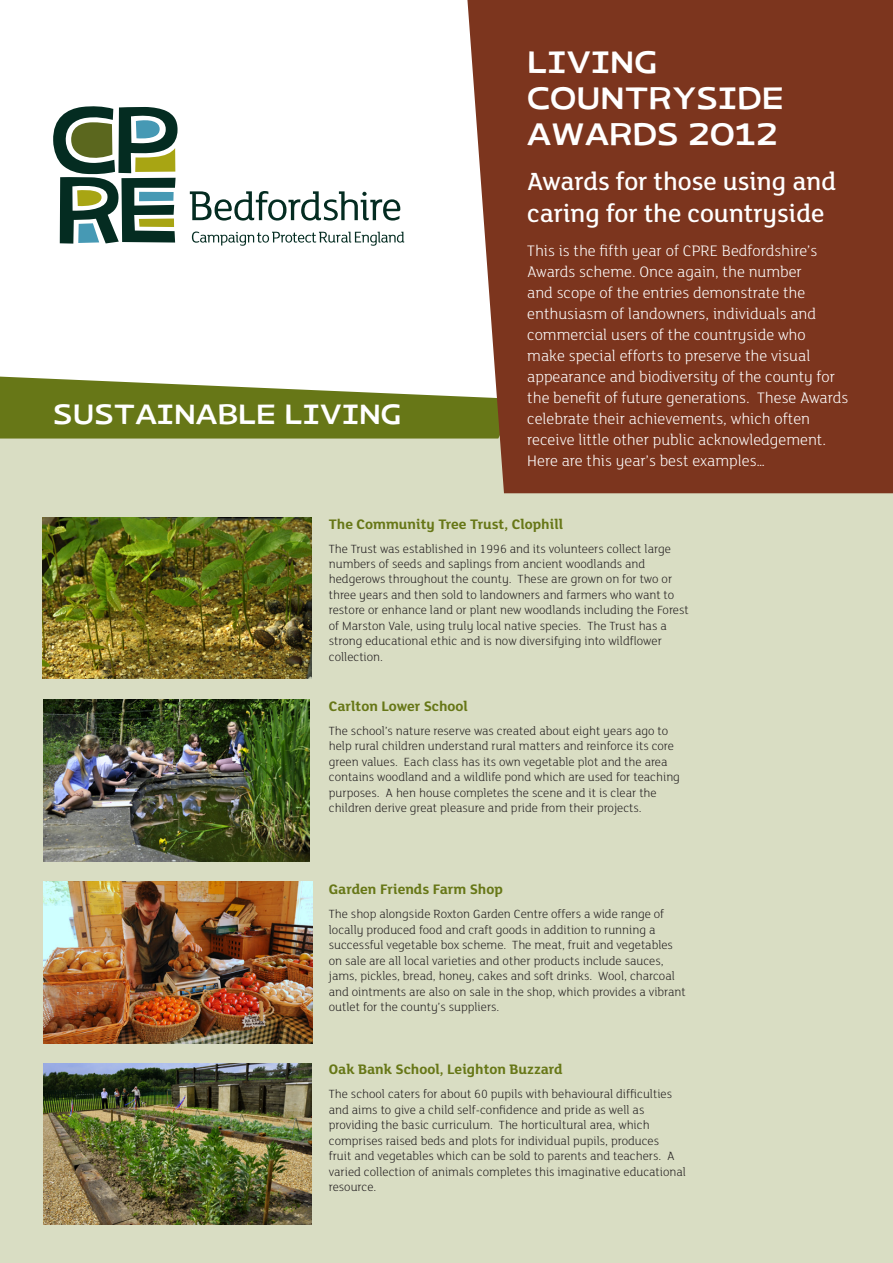
<style>
.page{position:relative;width:893px;height:1263px;background:#fff}
.page>*{position:absolute;margin:0;border:0;box-sizing:border-box;transform-origin:0 0}
.t1{font:30px/36px "Rustic Open";color:#fff}
.t2{font:500 27px/32.4px "FS Lola";color:#fff}
.t3{font:27px "Rustic Open";color:#fff}
.t4{font:300 16.5px/21px "FS Lola";color:#fff}
.t5{font:700 15px "FS Lola";color:#677717}
.t6{font:300 12.9px/15.5px "FS Lola";color:#231f20}
</style>
<div class="page">
<div style="left:0;top:420px;width:893px;height:843px;background:#d9ddc3"></div>
<svg style="left:0;top:377px;width:467px;height:61px"></svg>
<div style="left:467px;top:0;width:426px;height:493px;background:#7c351e"></div>
<svg style="left:53px;top:106px;width:125px;height:138px"></svg>
<svg style="left:192px;top:232px;width:212px;height:14px"></svg>
<svg style="left:190px;top:191px;width:210px;height:30px"></svg>
<img style="left:43px;top:517px;width:269px;height:162px">
<img style="left:43px;top:881px;width:270px;height:162px">
<img style="left:43px;top:699px;width:267px;height:162px">
<img style="left:43px;top:1063px;width:268px;height:162px">
<p class="t3" style="left:53px;top:402px;width:350px">SUSTAINABLE LIVING</p>
<p class="t1" style="left:527px;top:46px;width:258px">LIVING<br>COUNTRYSIDE<br>AWARDS 2012</p>
<p class="t2" style="left:527px;top:164px;width:310px">Awards for those using and caring for the countryside</p>
<p class="t4" style="left:527px;top:240px;width:323px">This is the fifth year of CPRE Bedfordshire’s Awards scheme. Once again, the number<br>and scope of the entries demonstrate the enthusiasm of landowners, individuals and commercial users of the countryside who<br>make special efforts to preserve the visual appearance and biodiversity of the county for the benefit of future generations. These Awards celebrate their achievements, which often receive little other public acknowledgement.<br>Here are this year’s best examples…</p>
<p class="t5" style="left:329px;top:513px;width:236px">The Community Tree Trust, Clophill</p>
<p class="t6" style="left:329px;top:540px;width:361px">The Trust was established in 1996 and its volunteers collect large numbers of seeds and saplings from ancient woodlands and hedgerows throughout the county. These are grown on for two or three years and then sold to landowners and farmers who want to restore or enhance land or plant new woodlands including the Forest of Marston Vale, using truly local native species. The Trust has a strong educational ethic and is now diversifying into wildflower collection.</p>
<p class="t5" style="left:329px;top:695px;width:141px">Carlton Lower School</p>
<p class="t6" style="left:329px;top:722px;width:353px">The school’s nature reserve was created about eight years ago to help rural children understand rural matters and reinforce its core green values. Each class has its own vegetable plot and the area contains woodland and a wildlife pond which are used for teaching purposes. A hen house completes the scene and it is clear the children derive great pleasure and pride from their projects.</p>
<p class="t5" style="left:329px;top:879px;width:175px">Garden Friends Farm Shop</p>
<p class="t6" style="left:329px;top:906px;width:358px">The shop alongside Roxton Garden Centre offers a wide range of locally produced food and craft goods in addition to running a successful vegetable box scheme. The meat, fruit and vegetables on sale are all local varieties and other products include sauces, jams, pickles, bread, honey, cakes and soft drinks. Wool, charcoal and ointments are also on sale in the shop, which provides a vibrant outlet for the county’s suppliers.</p>
<p class="t5" style="left:329px;top:1059px;width:235px">Oak Bank School, Leighton Buzzard</p>
<p class="t6" style="left:329px;top:1086px;width:359px">The school caters for about 60 pupils with behavioural difficulties and aims to give a child self-confidence and pride as well as providing the basic curriculum. The horticultural area, which comprises raised beds and plots for individual pupils, produces<br>fruit and vegetables which can be sold to parents and teachers. A varied collection of animals completes this imaginative educational resource.</p>
</div>
